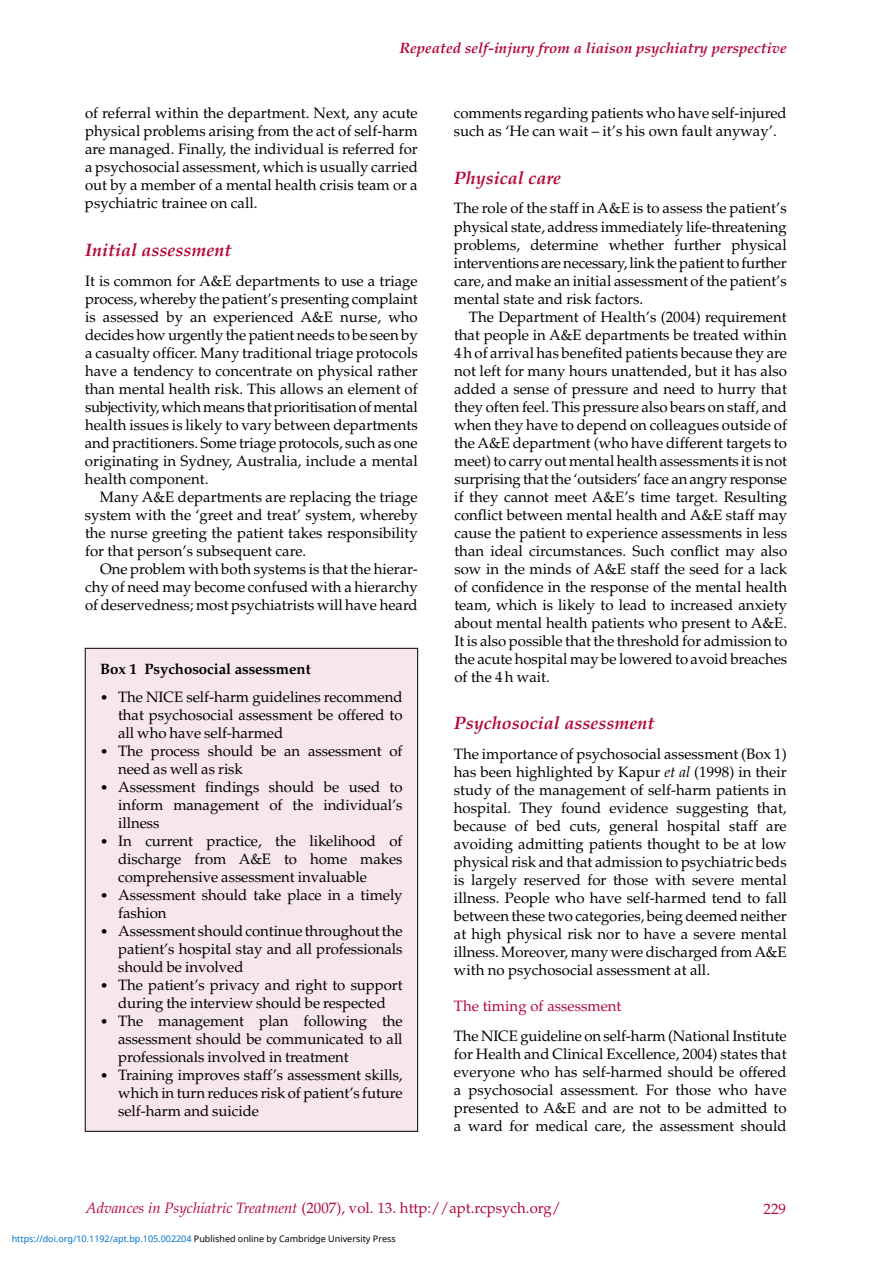
<style>
.page{position:relative;width:893px;height:1263px;background:#fff}
.page>*{position:absolute;margin:0;border:0;box-sizing:border-box;transform-origin:0 0}
.t1{font:italic 700 18px "Palatino";color:#b20838}
.t2{font:15px/18px "Palatino";letter-spacing:-.005em;color:#000;text-align:justify}
.t3{font:15px "Palatino";color:#b20838}
.t4{font:italic 700 15px "Palatino";color:#b20838}
.t5{font:700 15px "Palatino";letter-spacing:-.005em;color:#000}
.t6{font:13.5px "Palatino";color:#000}
.t7{font:9px "Noto Sans";color:#0172cf}
.s1{font-style:italic}
.s2{color:#000}
</style>
<div class="page">
<div style="left:85px;top:648px;width:333px;height:483px;background:#f7e6eb"></div>
<div style="left:85px;top:648px;width:333px;height:483px;border:1px solid #000"></div>
<p class="t4" style="left:399px;top:40px;width:389px">Repeated self-injury from a liaison psychiatry perspective</p>
<p class="t2" style="left:85px;top:104px;width:334px">of referral within the department. Next, any acute physical problems arising from the act of self-harm are managed. Finally, the individual is referred for a psychosocial assessment, which is usually carried out by a member of a mental health crisis team or a psychiatric trainee on call.</p>
<p class="t1" style="left:85px;top:239px;width:148px">Initial assessment</p>
<p class="t2" style="left:85px;top:272px;width:334px">It is common for A&amp;E departments to use a triage process, whereby the patient’s presenting complaint is assessed by an experienced A&amp;E nurse, who decides how urgently the patient needs to be seen by a casualty officer. Many traditional triage protocols have a tendency to concentrate on physical rather than mental health risk. This allows an element of subjectivity,whichmeans thatprioritisationofmental health issues is likely to vary between departments and practitioners. Some triage protocols, such as one originating in Sydney, Australia, include a mental health component.</p>
<p class="t2" style="left:85px;top:488px;width:334px;text-indent:15px">Many A&amp;E departments are replacing the triage system with the ‘greet and treat’ system, whereby the nurse greeting the patient takes responsibility for that person’s subsequent care.</p>
<p class="t2" style="left:85px;top:560px;width:334px;text-indent:15px">One problem with both systems is that the hierar&shy;chy of need may become confused with a hierarchy of deservedness; most psychiatrists will have heard</p>
<p class="t5" style="left:100px;top:660px;width:212px">Box 1 Psychosocial assessment</p>
<p class="t2" style="left:118px;top:688px;width:286px;text-align:left">The NICE self-harm guidelines recommend that psychosocial assessment be offered to all who have self-harmed<br>The process should be an assessment of need as well as risk<br>Assessment findings should be used to inform management of the individual’s illness<br>In current practice, the likelihood of discharge from A&amp;E to home makes comprehensive assessment invaluable Assessment should take place in a timely fashion<br>Assessment shouldcontinue throughoutthe patient’s hospital stay and all professionals should be involved<br>The patient’s privacy and right to support during the interview should be respected The management plan following the assess-ment should be communicated to all professionals involved in treatment Training improves staff’s assessment skills, which in turn reduces risk of patient’s future self-harm and suicide</p>
<p class="t6" style="left:100px;top:690px;width:10px">•</p>
<p class="t6" style="left:100px;top:744px;width:10px">•</p>
<p class="t6" style="left:100px;top:780px;width:10px">•</p>
<p class="t6" style="left:100px;top:834px;width:10px">•</p>
<p class="t6" style="left:100px;top:888px;width:10px">•</p>
<p class="t6" style="left:100px;top:924px;width:10px">•</p>
<p class="t6" style="left:100px;top:978px;width:10px">•</p>
<p class="t6" style="left:100px;top:1014px;width:10px">•</p>
<p class="t6" style="left:100px;top:1068px;width:10px">•</p>
<p class="t2" style="left:454px;top:104px;width:334px">comments regarding patients who have self-injured such as ‘He can wait – it’s his own fault anyway’.</p>
<p class="t1" style="left:454px;top:167px;width:109px">Physical care</p>
<p class="t2" style="left:454px;top:200px;width:334px">The role of the staff in A&amp;E is to assess the patient’s physical state, address immediately life-threatening problems, determine whether further physical interventions are necessary, link the patient to further care, and make an initial assessment of the patient’s mental state and risk factors.</p>
<p class="t2" style="left:454px;top:308px;width:335px;text-indent:15px">The Department of Health’s (2004) requirement that people in A&amp;E departments be treated within 4h of arrival has benefited patients because they are not left for many hours unattended, but it has also added a sense of pressure and need to hurry that they often feel. This pressure also bears on staff, and when they have to depend on colleagues outside of the A&amp;E department (who have different targets to meet) to carry out mental health assessments it is not surprising that the ‘outsiders’ face an angry response if they cannot meet A&amp;E’s time target. Resulting conflict between mental health and A&amp;E staff may cause the patient to experience assessments in less than ideal circumstances. Such conflict may also sow in the minds of A&amp;E staff the seed for a lack of confidence in the response of the mental health team, which is likely to lead to increased anxiety about mental health patients who present to A&amp;E.<br>It is also possible that the threshold for admission to the acute hospital may be lowered to avoid breaches of the 4h wait.</p>
<p class="t1" style="left:454px;top:713px;width:202px">Psychosocial assessment</p>
<p class="t2" style="left:454px;top:745px;width:334px">The importance of psychosocial assessment (Box 1) has been highlighted by Kapur <span class="s1">et al</span> (1998) in their study of the management of self-harm patients in hospital. They found evidence suggesting that, because of bed cuts, general hospital staff are avoiding admitting patients thought to be at low physical risk and that admission to psychiatric beds is largely reserved for those with severe mental illness. People who have self-harmed tend to fall between these two categories, being deemed neither at high physical risk nor to have a severe mental illness. Moreover, many were discharged fromA&amp;E with no psychosocial assessment at all.</p>
<p class="t3" style="left:454px;top:997px;width:169px">The timing of assessment</p>
<p class="t2" style="left:454px;top:1027px;width:334px">The NICE guideline on self-harm (National Institute for Health and Clinical Excellence, 2004) states that everyone who has self-harmed should be offered a psychosocial assessment. For those who have presented to A&amp;E and are not to be admitted to a ward for medical care, the assessment should</p>
<p class="t3" style="left:86px;top:1199px;width:477px"><span class="s1">Advances in Psychiatric Treatment</span> (2007), vol. 13. http://apt.rcpsych.org/</p>
<p class="t3" style="left:764px;top:1200px;width:24px">229</p>
<p class="t7" style="left:12px;top:1232px;width:386px">https://doi.org/10.1192/apt.bp.105.002204 <span class="s2">Published online by Cambridge University Press</span></p>
</div>
